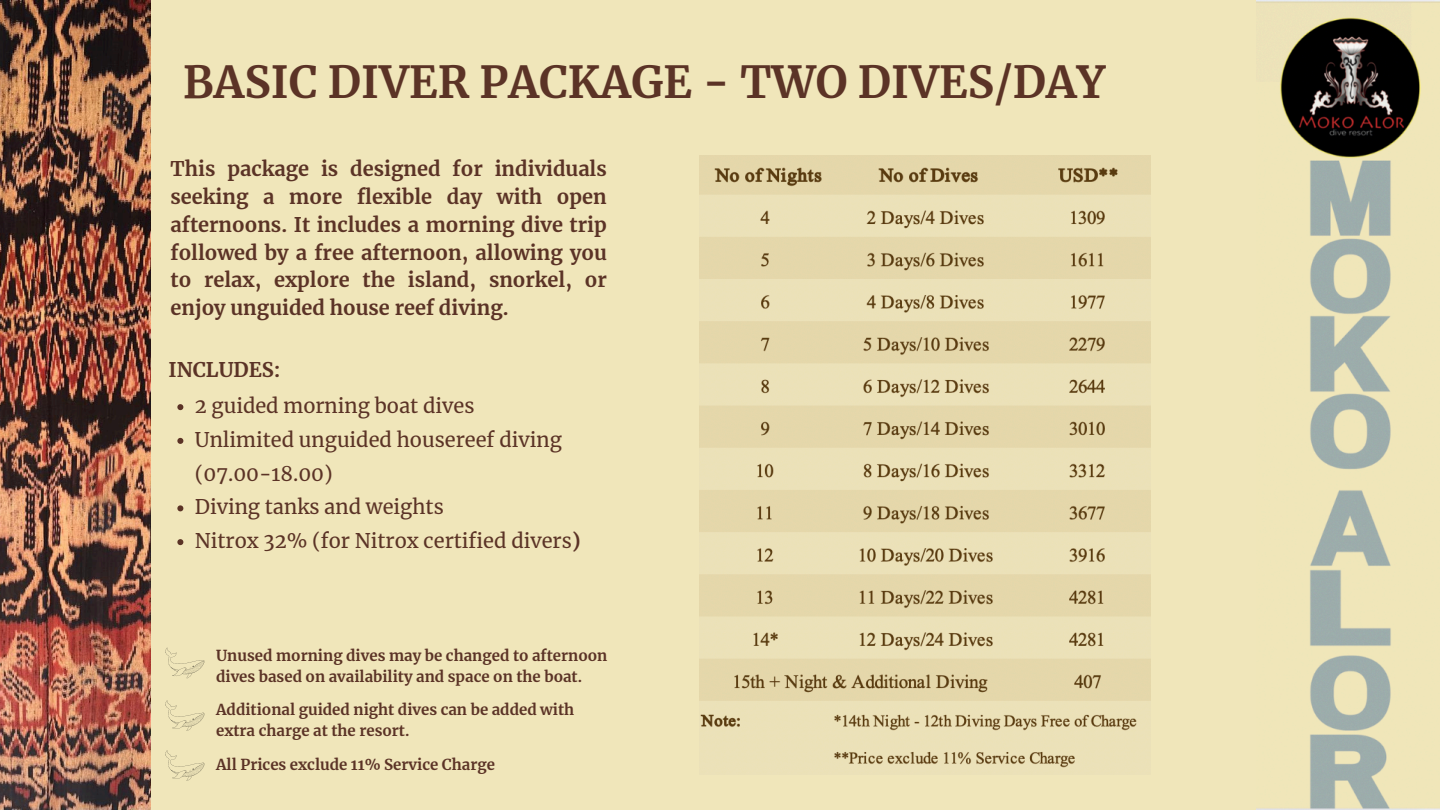
<style>
.page{position:relative;width:1440px;height:810px;background:#f0e6ba}
.page>*{position:absolute;margin:0;border:0;box-sizing:border-box;transform-origin:0 0}
.t1{font:700 43.7px "Merriweather";color:#5b3326}
.t2{font:700 20px/27.8px "Merriweather";color:#5b3326;text-align:justify}
.t3{font:20px/33.8px "Merriweather";color:#5b3326}
.t4{font:700 15px/21px "Merriweather";color:#5b3326}
.s1{font-weight:700}
</style>
<div class="page">
<img style="left:1256px;top:0;width:183px;height:810px">
<img style="left:0;top:0;width:151px;height:810px">
<svg style="left:165px;top:647px;width:39px;height:31px"></svg>
<svg style="left:165px;top:700px;width:39px;height:31px"></svg>
<svg style="left:165px;top:750px;width:39px;height:31px"></svg>
<img style="left:700px;top:155px;width:451px;height:613px">
<svg style="left:177px;top:404px;width:6px;height:6px"></svg>
<svg style="left:177px;top:438px;width:6px;height:6px"></svg>
<svg style="left:177px;top:505px;width:6px;height:6px"></svg>
<svg style="left:177px;top:539px;width:6px;height:6px"></svg>
<p class="t1" style="left:183px;top:55px;width:924px">BASIC DIVER PACKAGE - TWO DIVES/DAY</p>
<p class="t2" style="left:171px;top:155px;width:438px">This package is designed for individuals seeking a more flexible day with open afternoons. It includes a morning dive trip followed by a free afternoon, allowing you to relax, explore the island, snorkel, or enjoy unguided house reef diving.</p>
<p class="t2" style="left:169px;top:356px;width:114px">INCLUDES:</p>
<h1 class="t3" style="left:195px;top:389px;width:281px">2 guided morning boat dives</h1>
<p class="t3" style="left:195px;top:423px;width:368px">Unlimited unguided housereef diving (07.00-18.00)</p>
<h3 class="t3" style="left:195px;top:490px;width:250px">Diving tanks and weights</h3>
<h2 class="t3" style="left:195px;top:524px;width:387px">Nitrox 32% (for Nitrox certified divers<span class="s1">)</span></h2>
<p class="t4" style="left:216px;top:645px;width:393px">Unused morning dives may be changed to afternoon dives based on availability and space on the boat.</p>
<p class="t4" style="left:216px;top:700px;width:360px">Additional guided night dives can be added with extra charge at the resort.</p>
<p class="t4" style="left:216px;top:754px;width:280px">All Prices exclude 11% Service Charge</p>
</div>
